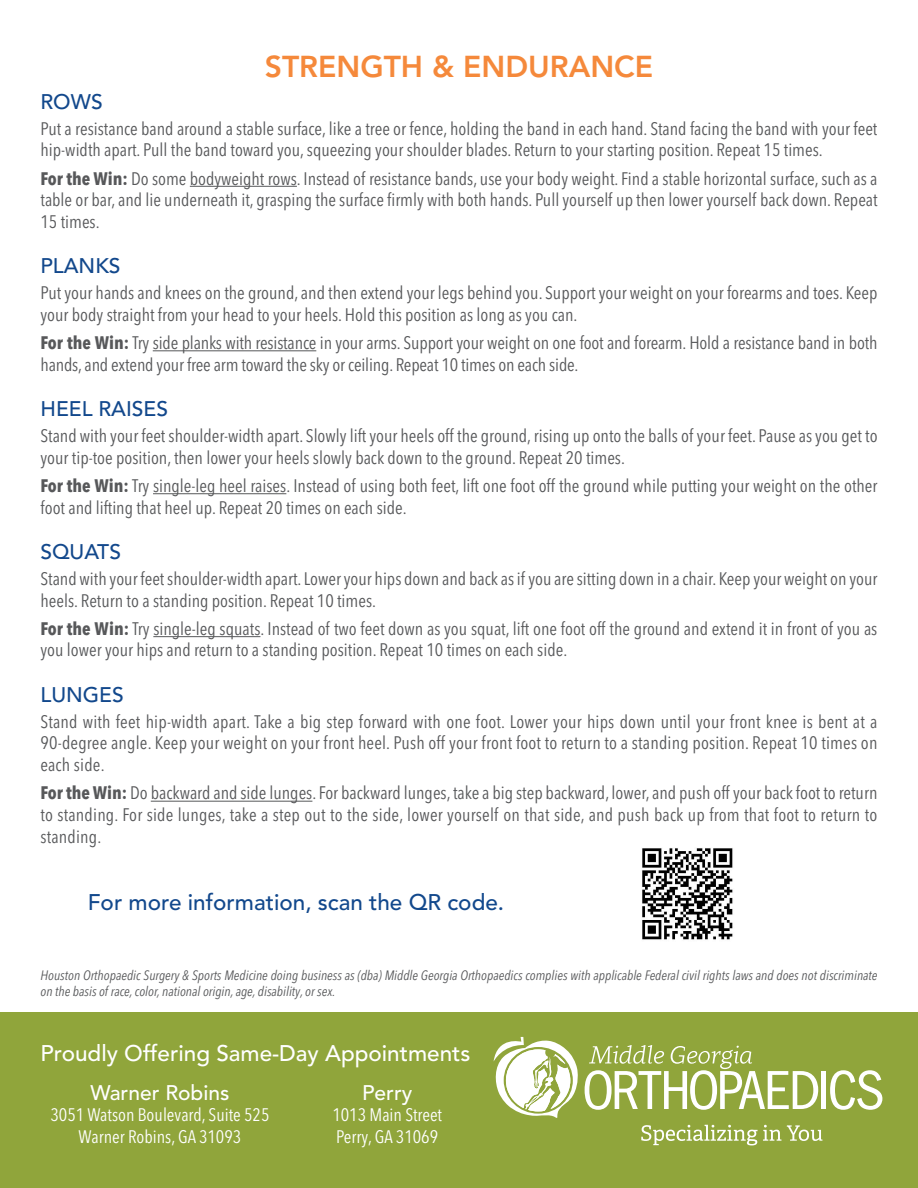
<style>
.page{position:relative;width:918px;height:1188px;background:#fff}
.page>*{position:absolute;margin:0;border:0;box-sizing:border-box;transform-origin:0 0}
.Exercise_Head{font:800 30px "Avenir LT Std";color:#f5893b}
.CTA{font:500 22.5px "Avenir LT Std";color:#fff}
.CTA-2{font:500 22.5px "Avenir LT Std";color:#12488c}
.Exercise_Name{font:500 21px "Avenir LT Std";color:#12488c}
.t1{font:500 21px "Avenir LT Std";color:#fff}
.Body_Copy{font:condensed 18px/21.6px "Avenir Next LT Pro";color:#57585a}
.Body_Copy_1st{font:condensed 18px/21.6px "Avenir Next LT Pro";color:#57585a}
.t2{font:condensed 18px/21.6px "Avenir Next LT Pro";color:#fff;text-align:center}
.Body_Copy_1st-2{font:italic condensed 13.5px/16.2px "Avenir Next LT Pro";color:#57585a}
.s1{font-weight:700}
</style>
<div class="page">
<div style="left:0;top:1012px;width:918px;height:176px;background:#90a53b"></div>
<hr style="left:190px;top:186px;width:107px;height:1px;background:#57585a">
<hr style="left:153px;top:350px;width:163px;height:1px;background:#57585a">
<hr style="left:153px;top:493px;width:133px;height:1px;background:#57585a">
<hr style="left:153px;top:636px;width:107px;height:1px;background:#57585a">
<hr style="left:151px;top:801px;width:161px;height:1px;background:#57585a">
<svg style="left:494px;top:1037px;width:84px;height:81px"></svg>
<svg style="left:641px;top:1125px;width:140px;height:20px"></svg>
<svg style="left:787px;top:1125px;width:35px;height:16px"></svg>
<svg style="left:585px;top:1045px;width:233px;height:65px"></svg>
<div style="left:821px;top:1071px;width:5px;height:38px;background:#fff"></div>
<svg style="left:830px;top:1070px;width:52px;height:40px"></svg>
<img style="left:642px;top:848px;width:91px;height:92px">
<p class="Exercise_Head" style="left:265px;top:49px;width:390px">STRENGTH &amp; ENDURANCE</p>
<p class="Exercise_Name" style="left:40px;top:89px;width:64px">ROWS</p>
<p class="Body_Copy_1st" style="left:40px;top:117px;width:838px">Put a resistance band around a stable surface, like a tree or fence, holding the band in each hand. Stand facing the band with your feet hip-width apart. Pull the band toward you, squeezing your shoulder blades. Return to your starting position. Repeat 15 times.</p>
<p class="Body_Copy" style="left:40px;top:167px;width:839px;text-align:justify"><span class="s1">For the Win:</span> Do some bodyweight rows. Instead of resistance bands, use your body weight. Find a stable horizontal surface, such as a table or bar, and lie underneath it, grasping the surface firmly with both hands. Pull yourself up then lower yourself back down. Repeat 15 times.</p>
<p class="Exercise_Name" style="left:40px;top:254px;width:82px">PLANKS</p>
<p class="Body_Copy_1st" style="left:40px;top:282px;width:838px">Put your hands and knees on the ground, and then extend your legs behind you. Support your weight on your forearms and toes. Keep your body straight from your head to your heels. Hold this position as long as you can.</p>
<p class="Body_Copy" style="left:40px;top:332px;width:838px"><span class="s1">For the Win:</span> Try side planks with resistance in your arms. Support your weight on one foot and forearm. Hold a resistance band in both hands, and extend your free arm toward the sky or ceiling. Repeat 10 times on each side.</p>
<p class="Exercise_Name" style="left:40px;top:397px;width:129px">HEEL RAISES</p>
<p class="Body_Copy_1st" style="left:40px;top:425px;width:839px">Stand with your feet shoulder-width apart. Slowly lift your heels off the ground, rising up onto the balls of your feet. Pause as you get to your tip-toe position, then lower your heels slowly back down to the ground. Repeat 20 times.</p>
<p class="Body_Copy" style="left:40px;top:475px;width:838px"><span class="s1">For the Win:</span> Try single-leg heel raises. Instead of using both feet, lift one foot off the ground while putting your weight on the other foot and lifting that heel up. Repeat 20 times on each side.</p>
<p class="Exercise_Name" style="left:40px;top:540px;width:82px">SQUATS</p>
<p class="Body_Copy_1st" style="left:40px;top:568px;width:838px">Stand with your feet shoulder-width apart. Lower your hips down and back as if you are sitting down in a chair. Keep your weight on your heels. Return to a standing position. Repeat 10 times.</p>
<p class="Body_Copy" style="left:40px;top:618px;width:838px"><span class="s1">For the Win:</span> Try single-leg squats. Instead of two feet down as you squat, lift one foot off the ground and extend it in front of you as you lower your hips and return to a standing position. Repeat 10 times on each side.</p>
<p class="Exercise_Name" style="left:40px;top:683px;width:85px">LUNGES</p>
<p class="Body_Copy_1st" style="left:40px;top:711px;width:838px;text-align:justify">Stand with feet hip-width apart. Take a big step forward with one foot. Lower your hips down until your front knee is bent at a 90-degree angle. Keep your weight on your front heel. Push off your front foot to return to a standing position. Repeat 10 times on each side.</p>
<p class="Body_Copy" style="left:40px;top:782px;width:838px;text-align:justify"><span class="s1">For the Win:</span> Do backward and side lunges. For backward lunges, take a big step backward, lower, and push off your back foot to return to standing. For side lunges, take a step out to the side, lower yourself on that side, and push back up from that foot to return to standing.</p>
<p class="CTA-2" style="left:88px;top:889px;width:418px">For more information, scan the QR code.</p>
<p class="Body_Copy_1st-2" style="left:40px;top:967px;width:839px">Houston Orthopaedic Surgery &amp; Sports Medicine doing business as (dba) Middle Georgia Orthopaedics complies with applicable Federal civil rights laws and does not discriminate on the basis of race, color, national origin, age, disability, or sex.</p>
<p class="CTA" style="left:40px;top:1041px;width:432px">Proudly Offering Same-Day Appointments</p>
<p class="t1" style="left:91px;top:1080px;width:141px">Warner Robins</p>
<p class="t2" style="left:50px;top:1104px;width:221px">3051 Watson Boulevard, Suite 525<br>Warner Robins, GA 31093</p>
<p class="t1" style="left:362px;top:1080px;width:52px">Perry</p>
<p class="t2" style="left:332px;top:1104px;width:111px;text-align:left">1013 Main Street<br>Perry, GA 31069</p>
</div>
